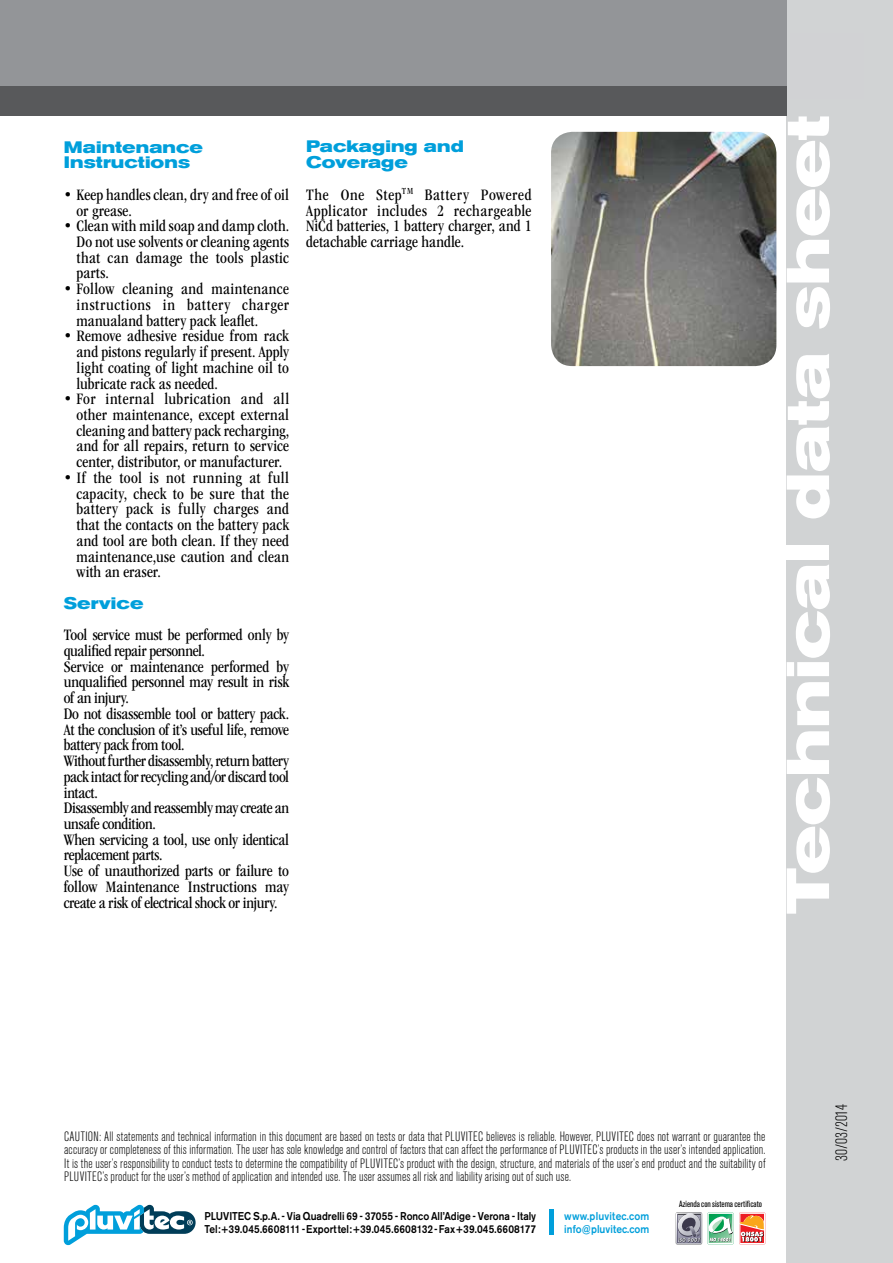
<style>
.page{position:relative;width:893px;height:1263px;background:#fff}
.page>*{position:absolute;margin:0;border:0;box-sizing:border-box;transform-origin:0 0}
.t1{font:700 expanded 60px "Akzidenz Grotesk BQ";letter-spacing:.005em;color:#fff}
.t2{font:condensed 16.5px/15.8px "ITC Garamond Std";letter-spacing:-.005em;color:#000;text-align:justify}
.t3{font:700 expanded 16.5px/15.8px "Akzidenz Grotesk BQ";letter-spacing:.01em;color:#009fdb}
.t4{font:300 condensed 16.5px "Akzidenz Grotesk BQ";color:#000}
.t5{font:300 condensed 13.5px/13.5px "Akzidenz Grotesk BQ";letter-spacing:.01em;color:#000;text-align:justify}
.t6{font:500 11.25px/13.4px "Akzidenz Grotesk BE";color:#000;scale:.9 1}
.t7{font:500 11.25px/13.4px "Akzidenz Grotesk BE";letter-spacing:.005em;color:#009fdb;scale:.9 1}
.t8{font:condensed 9px "Akzidenz Grotesk BQ";color:#000}
</style>
<div class="page">
<div style="left:787px;top:0;width:106px;height:1263px;background:#d1d3d4"></div>
<div style="left:0;top:0;width:787px;height:86px;background:#939598"></div>
<div style="left:0;top:86px;width:787px;height:30px;background:#58595b"></div>
<hr style="left:549px;top:1209px;width:4px;height:26px;background:#009fdb">
<svg style="left:64px;top:1205px;width:132px;height:40px"></svg>
<svg style="left:676px;top:1212px;width:89px;height:32px"></svg>
<img style="left:551px;top:132px;width:225px;height:234px">
<p class="t3" style="left:64px;top:139px;width:141px">Maintenance<br>Instructions</p>
<p class="t2" style="left:77px;top:187px;width:214px;text-indent:-13px">• Keep handles clean, dry and free of oil or grease.</p>
<p class="t2" style="left:77px;top:218px;width:214px;text-indent:-13px">• Clean with mild soap and damp cloth.<br>Do not use solvents or cleaning agents that can damage the tools plastic parts.</p>
<p class="t2" style="left:77px;top:281px;width:214px;text-indent:-13px">• Follow cleaning and maintenance instructions in battery charger manualand battery pack leaflet.</p>
<p class="t2" style="left:77px;top:328px;width:214px;text-indent:-13px">• Remove adhesive residue from rack and pistons regularly if present. Apply light coating of light machine oil to lubricate rack as needed.</p>
<p class="t2" style="left:77px;top:391px;width:214px;text-indent:-13px">• For internal lubrication and all other maintenance, except external cleaning and battery pack recharging, and for all repairs, return to service center, distributor, or manufacturer.</p>
<p class="t2" style="left:77px;top:470px;width:214px;text-indent:-13px">• If the tool is not running at full capacity, check to be sure that the battery pack is fully charges and that the contacts on the battery pack and tool are both clean. If they need maintenance,use caution and clean with an eraser.</p>
<p class="t3" style="left:64px;top:595px;width:81px">Service</p>
<p class="t2" style="left:64px;top:627px;width:227px;text-align:left">Tool service must be performed only by qualified repair personnel.<br>Service or maintenance performed by unqualified personnel may result in risk of an injury.<br>Do not disassemble tool or battery pack.<br>At the conclusion of it’s useful life, remove battery pack from tool.<br>Without further disassembly, return battery pack intact for recycling and/or discard tool intact.<br>Disassembly and reassembly may create an unsafe condition.<br>When servicing a tool, use only identical replacement parts.<br>Use of unauthorized parts or failure to follow Maintenance Instructions may create a risk of electrical shock or injury.</p>
<p class="t3" style="left:306px;top:139px;width:159px">Packaging and<br>Coverage</p>
<p class="t2" style="left:306px;top:187px;width:227px">The One Step<sup>TM</sup> Battery Powered Applicator includes 2 rechargeable NiCd batteries, 1 battery charger, and 1 detachable carriage handle.</p>
<h1 class="t1" style="left:773px;top:914px;width:801px;rotate:-90deg">Technical data sheet</h1>
<p class="t5" style="left:64px;top:1130px;width:703px">CAUTION: All statements and technical information in this document are based on tests or data that PLUVITEC believes is reliable. However, PLUVITEC does not warrant or guarantee the accuracy or completeness of this information. The user has sole knowledge and control of factors that can affect the performance of PLUVITEC’s products in the user’s intended application.<br>It is the user’s responsibility to conduct tests to determine the compatibility of PLUVITEC’s product with the design, structure, and materials of the user’s end product and the suitability of PLUVITEC’s product for the user’s method of application and intended use. The user assumes all risk and liability arising out of such use.</p>
<p class="t6" style="left:204px;top:1209px;width:370px">PLUVITEC S.p.A. - Via Quadrelli 69 - 37055 - Ronco All’Adige - Verona - Italy<br>Tel: +39.045.6608111 - Export tel: +39.045.6608132 - Fax +39.045.6608177</p>
<p class="t7" style="left:564px;top:1209px;width:96px">www.pluvitec.com info@pluvitec.com</p>
<p class="t8" style="left:679px;top:1198px;width:85px">Azienda con sistema certificato</p>
<p class="t4" style="left:833px;top:1161px;width:59px;rotate:-90deg">30/03/2014</p>
</div>
